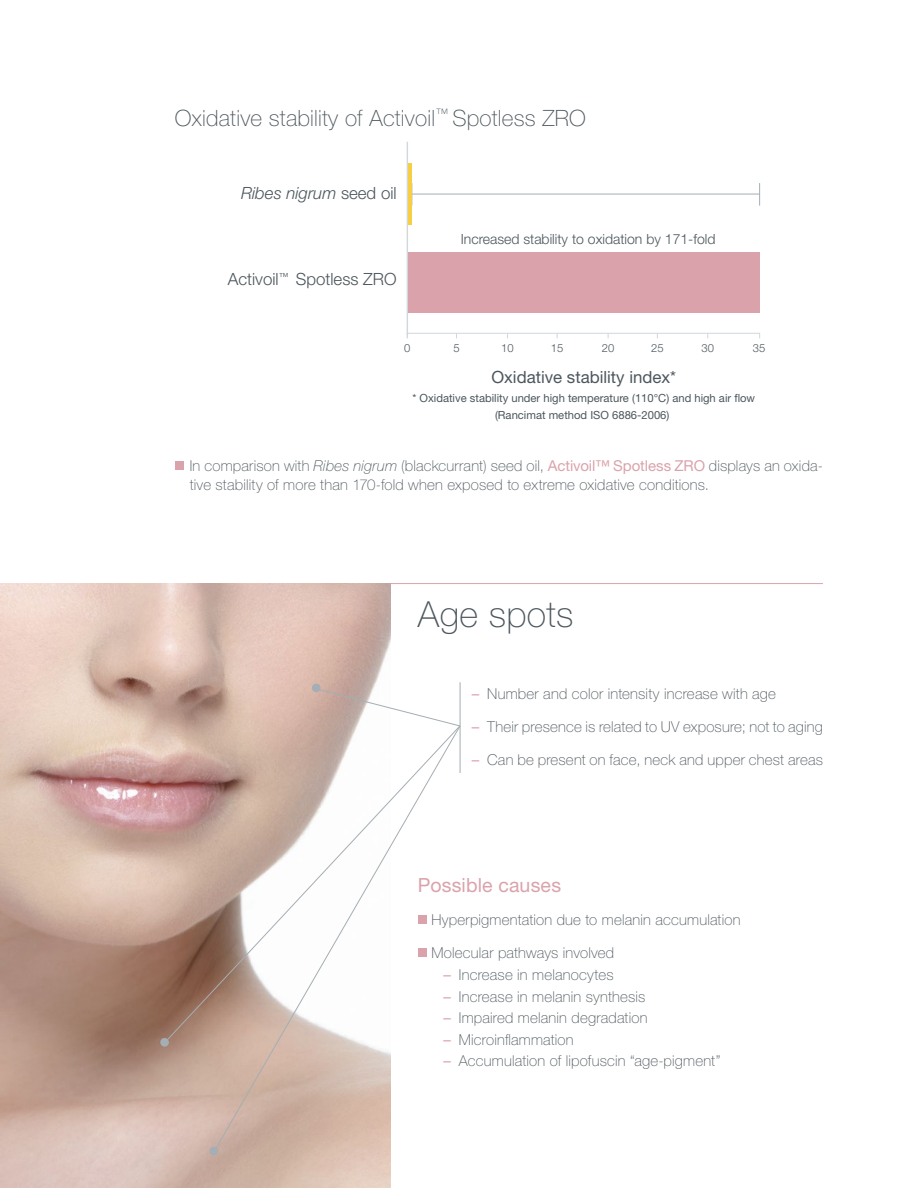
<style>
.page{position:relative;width:918px;height:1188px;background:#fff}
.page>*{position:absolute;margin:0;border:0;box-sizing:border-box;transform-origin:0 0}
.t1{font:100 36px "Helvetica Neue";letter-spacing:.01em;color:#4c565c}
.t2{font:100 22.5px "Helvetica Neue";letter-spacing:.01em;color:#4c565c}
.t3{font:19.5px "Helvetica Neue";letter-spacing:.01em;color:#daa3ac}
.t4{font:16.8px "Helvetica Neue";color:#4c565c}
.t5{font:300 16.8px "Helvetica Neue";color:#4c565c}
.t6{font:italic 300 16.8px "Helvetica Neue";color:#4c565c}
.t7{font:100 15px/19.5px "Helvetica Neue";letter-spacing:.015em;color:#4c565c}
.t8{font:300 14.1px "Helvetica Neue";color:#4c565c}
.t9{font:11.25px/16.4px "Helvetica Neue";color:#4c565c;text-align:center}
.t10{font:300 11.25px "Helvetica Neue";color:#4c565c}
.s1{font-style:normal}
.s2{font-style:italic}
.s3{font-weight:400;color:#daa3ac}
</style>
<div class="page">
<div style="left:175px;top:461px;width:8px;height:9px;background:#daa3ac"></div>
<hr style="left:125px;top:583px;width:698px;height:1px;background:#daa3ac">
<img style="left:0;top:583px;width:391px;height:605px">
<hr style="left:407px;top:142px;width:1px;height:193px;background:#d1d7db">
<div style="left:408px;top:252px;width:352px;height:61px;background:#daa3ac"></div>
<svg style="left:407px;top:333px;width:353px;height:6px"></svg>
<hr style="left:412px;top:194px;width:347px;height:1px;background:#a5aeb4">
<svg style="left:759px;top:183px;width:1px;height:23px"></svg>
<svg style="left:411px;top:183px;width:1px;height:23px"></svg>
<hr style="left:408px;top:164px;width:3px;height:61px;background:#f7cf42">
<hr style="left:460px;top:682px;width:1px;height:91px;background:#a5aeb4">
<svg style="left:214px;top:1044px;width:177px;height:107px;background:#d0b6a7"></svg>
<svg style="left:163px;top:725px;width:298px;height:319px"></svg>
<svg style="left:318px;top:689px;width:143px;height:38px"></svg>
<div style="left:312px;top:684px;width:9px;height:8px;background:#a5aeb4;border-radius:50%"></div>
<div style="left:160px;top:1038px;width:9px;height:9px;background:#a5aeb4;border-radius:50%"></div>
<div style="left:210px;top:1147px;width:8px;height:8px;background:#a5aeb4;border-radius:50%"></div>
<p class="t2" style="left:175px;top:105px;width:412px">Oxidative stability of Activoil<sup>™</sup> Spotless ZRO</p>
<p class="t6" style="left:241px;top:183px;width:157px">Ribes nigrum <span class="s1">seed oil</span></p>
<p class="t5" style="left:228px;top:269px;width:170px">Activoil<sup>™</sup> Spotless ZRO</p>
<p class="t8" style="left:461px;top:231px;width:256px">Increased stability to oxidation by 171-fold</p>
<p class="t10" style="left:404px;top:341px;width:8px">0</p>
<p class="t10" style="left:453px;top:341px;width:8px">5</p>
<p class="t10" style="left:501px;top:341px;width:14px">10</p>
<p class="t10" style="left:551px;top:341px;width:14px">15</p>
<p class="t10" style="left:602px;top:341px;width:14px">20</p>
<p class="t10" style="left:651px;top:341px;width:14px">25</p>
<p class="t10" style="left:702px;top:341px;width:14px">30</p>
<p class="t10" style="left:753px;top:341px;width:14px">35</p>
<p class="t4" style="left:491px;top:367px;width:186px">Oxidative stability index*</p>
<p class="t9" style="left:412px;top:390px;width:344px">* Oxidative stability under high temperature (110°C) and high air flow (Rancimat method ISO 6886-2006)</p>
<p class="t7" style="left:190px;top:456px;width:635px">In comparison with <span class="s2">Ribes nigrum</span> (blackcurrant) seed oil, <span class="s3">Activoil™ Spotless ZRO</span> displays an oxida&shy;tive stability of more than 170-fold when exposed to extreme oxidative conditions.</p>
<p class="t1" style="left:418px;top:594px;width:157px">Age spots</p>
<p class="t7" style="left:472px;top:684px;width:306px"><span class="s3">–</span> Number and color intensity increase with age</p>
<p class="t7" style="left:472px;top:717px;width:353px"><span class="s3">–</span> Their presence is related to UV exposure; not to aging</p>
<p class="t7" style="left:472px;top:750px;width:352px"><span class="s3">–</span> Can be present on face, neck and upper chest areas</p>
<p class="t3" style="left:418px;top:874px;width:145px">Possible causes</p>
<p class="t7" style="left:431px;top:910px;width:311px">Hyperpigmentation due to melanin accumulation</p>
<p class="t7" style="left:431px;top:943px;width:184px">Molecular pathways involved</p>
<p class="t7" style="left:444px;top:965px;width:172px"><span class="s3">–</span> Increase in melanocytes</p>
<p class="t7" style="left:444px;top:986px;width:203px"><span class="s3">–</span> Increase in melanin synthesis</p>
<p class="t7" style="left:444px;top:1008px;width:205px"><span class="s3">–</span> Impaired melanin degradation</p>
<p class="t7" style="left:444px;top:1030px;width:132px"><span class="s3">–</span> Microinflammation</p>
<p class="t7" style="left:444px;top:1051px;width:278px"><span class="s3">–</span> Accumulation of lipofuscin “age-pigment”</p>
</div>
